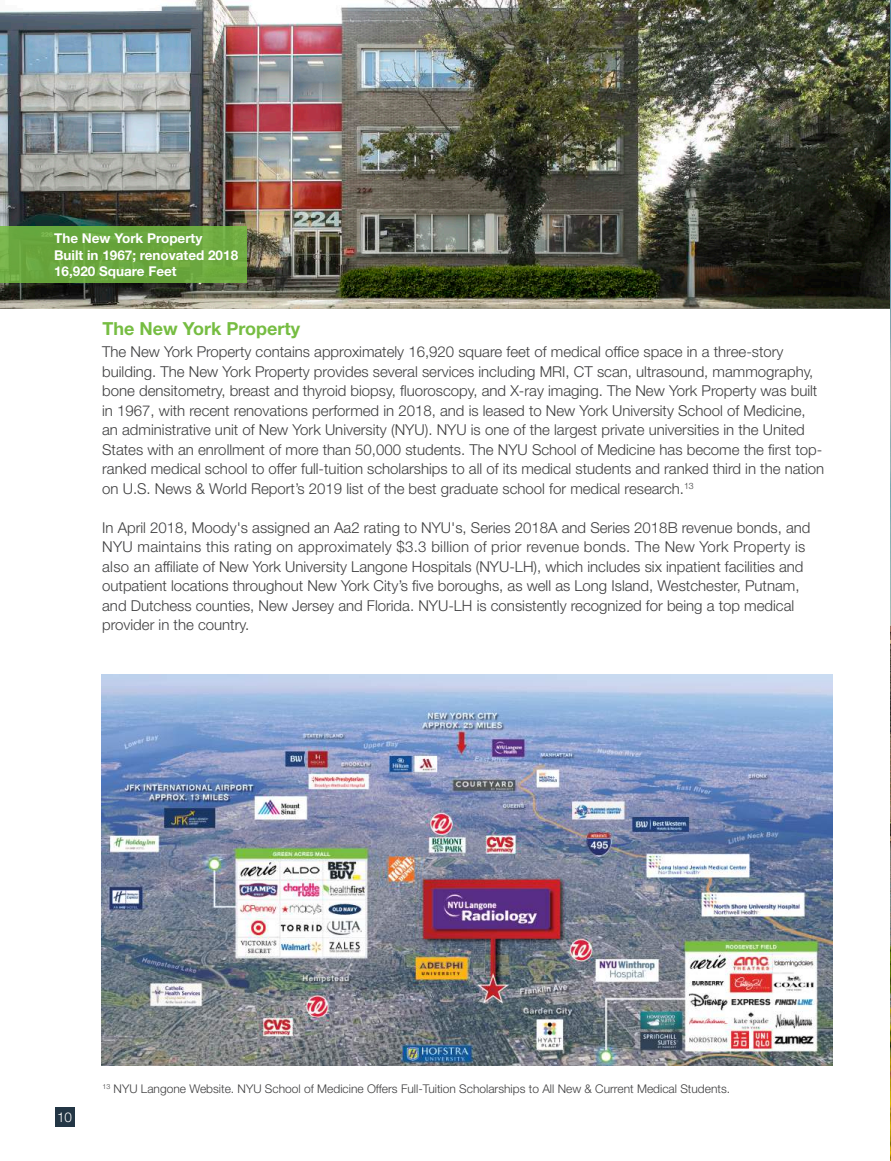
<style>
.page{position:relative;width:891px;height:1161px;background:#fff}
.page>*{position:absolute;margin:0;border:0;box-sizing:border-box;transform-origin:0 0}
.t1{font:700 18px "Helvetica Neue LT Std";color:#76bd42}
.t2{font:300 15px/19.5px "Helvetica Neue LT Std";color:#3e3e3f}
.t3{font:700 13.5px/16.2px "Helvetica Neue LT Std";color:#fff}
.t4{font:300 13.5px "Helvetica Neue LT Std";color:#fff}
.t5{font:300 12px "Helvetica Neue LT Std";color:#3e3e3f}
</style>
<div class="page">
<div style="left:55px;top:1107px;width:19px;height:19px;background:#233645"></div>
<img style="left:0;top:0;width:890px;height:309px">
<svg style="left:0;top:226px;width:247px;height:57px;background:#6ba73f"></svg>
<img style="left:890px;top:0;width:1px;height:1161px">
<img style="left:101px;top:675px;width:732px;height:391px">
<p class="t3" style="left:54px;top:230px;width:186px">The New York Property<br>Built in 1967; renovated 2018<br>16,920 Square Feet</p>
<p class="t1" style="left:103px;top:317px;width:199px">The New York Property</p>
<p class="t2" style="left:102px;top:342px;width:724px">The New York Property contains approximately 16,920 square feet of medical office space in a three-story building. The New York Property provides several services including MRI, CT scan, ultrasound, mammography, bone densitometry, breast and thyroid biopsy, fluoroscopy, and X-ray imaging. The New York Property was built in 1967, with recent renovations performed in 2018, and is leased to New York University School of Medicine, an administrative unit of New York University (NYU). NYU is one of the largest private universities in the United States with an enrollment of more than 50,000 students. The NYU School of Medicine has become the first top&shy;ranked medical school to offer full-tuition scholarships to all of its medical students and ranked third in the nation on U.S. News &amp; World Report’s 2019 list of the best graduate school for medical research.<sup>13</sup></p>
<p class="t2" style="left:102px;top:518px;width:710px">In April 2018, Moody's assigned an Aa2 rating to NYU's, Series 2018A and Series 2018B revenue bonds, and NYU maintains this rating on approximately $3.3 billion of prior revenue bonds. The New York Property is also an affiliate of New York University Langone Hospitals (NYU-LH), which includes six inpatient facilities and outpatient locations throughout New York City’s five boroughs, as well as Long Island, Westchester, Putnam, and Dutchess counties, New Jersey and Florida. NYU-LH is consistently recognized for being a top medical provider in the country.</p>
<p class="t4" style="left:57px;top:1108px;width:17px">10</p>
<p class="t5" style="left:103px;top:1082px;width:629px"><sup>13</sup> NYU Langone Website. NYU School of Medicine Offers Full-Tuition Scholarships to All New &amp; Current Medical Students.</p>
</div>
